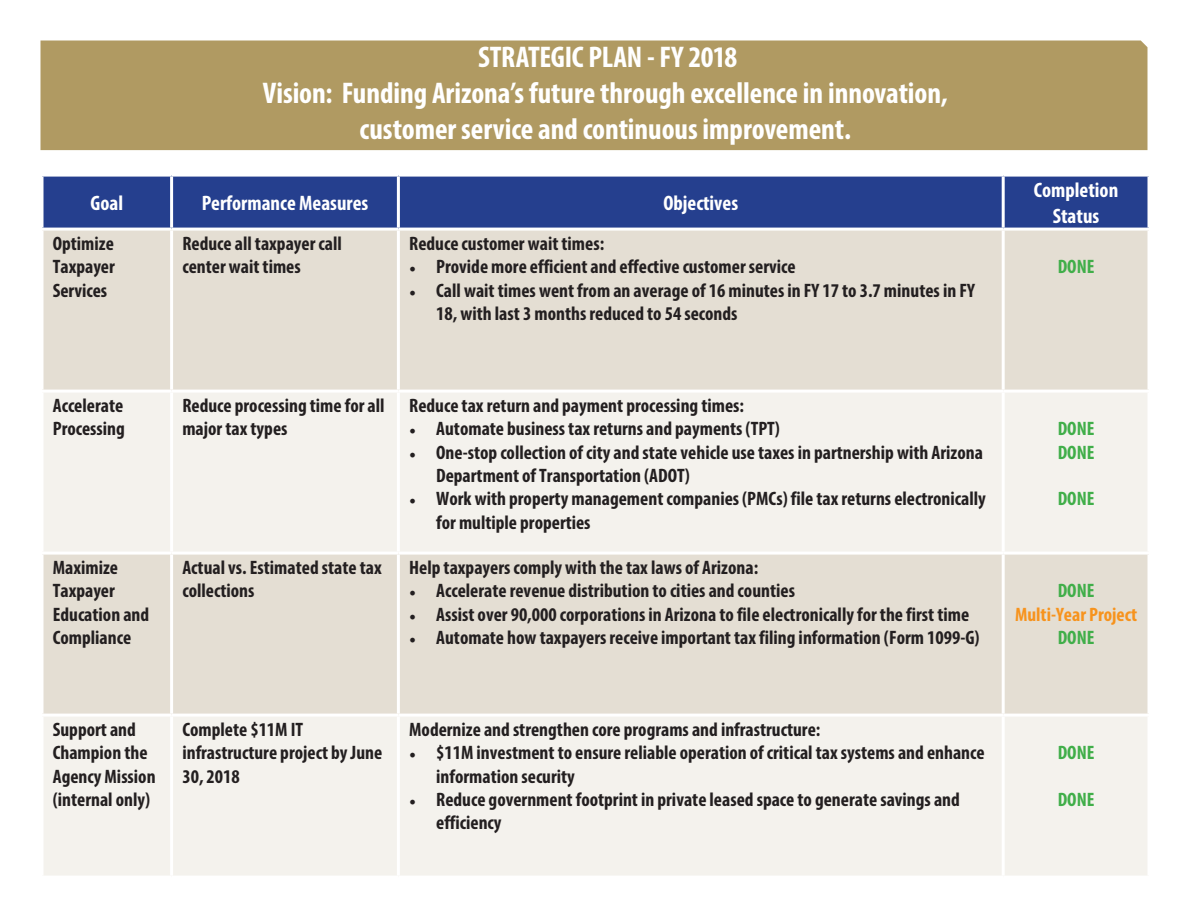
<style>
.page{position:relative;width:1188px;height:918px;background:#fff}
.page>*{position:absolute;margin:0;border:0;box-sizing:border-box;transform-origin:0 0}
.t1{font:700 condensed 30px/36px "Myriad Pro";letter-spacing:-.005em;color:#fff;text-align:center}
.t2{font:700 condensed 21px/25.2px "Myriad Pro";color:#fff;text-align:center}
.t3{font:700 condensed 19.5px/23.4px "Myriad Pro";color:#231f20}
.t4{font:700 condensed 19.5px/23.4px "Myriad Pro";color:#40ae49}
.t5{font:700 condensed 19.5px "Myriad Pro";color:#f7931d}
.s1{font-family:"Minion Pro";font-weight:400;font-stretch:normal;font-size:18px}
</style>
<div class="page">
<div style="left:44px;top:177px;width:1104px;height:51px;background:#253f8e"></div>
<div style="left:44px;top:231px;width:1104px;height:159px;background:#e4ded3"></div>
<div style="left:44px;top:393px;width:1103px;height:159px;background:#f4f2ed"></div>
<div style="left:44px;top:555px;width:1104px;height:159px;background:#e4ded3"></div>
<div style="left:44px;top:717px;width:1103px;height:159px;background:#f4f2ed"></div>
<svg style="left:42px;top:177px;width:2px;height:51px"></svg>
<hr style="left:170px;top:177px;width:3px;height:51px;background:#fff">
<hr style="left:397px;top:177px;width:3px;height:51px;background:#fff">
<hr style="left:1002px;top:177px;width:3px;height:51px;background:#fff">
<svg style="left:42px;top:231px;width:2px;height:159px"></svg>
<hr style="left:170px;top:231px;width:3px;height:159px;background:#fff">
<hr style="left:397px;top:231px;width:3px;height:159px;background:#fff">
<hr style="left:1002px;top:231px;width:3px;height:159px;background:#fff">
<hr style="left:170px;top:393px;width:3px;height:159px;background:#fff">
<hr style="left:397px;top:393px;width:3px;height:159px;background:#fff">
<hr style="left:1002px;top:393px;width:3px;height:159px;background:#fff">
<svg style="left:42px;top:555px;width:2px;height:159px"></svg>
<hr style="left:170px;top:555px;width:3px;height:159px;background:#fff">
<hr style="left:397px;top:555px;width:3px;height:159px;background:#fff">
<hr style="left:1002px;top:555px;width:3px;height:159px;background:#fff">
<hr style="left:170px;top:717px;width:3px;height:159px;background:#fff">
<hr style="left:397px;top:717px;width:3px;height:159px;background:#fff">
<hr style="left:1002px;top:717px;width:3px;height:159px;background:#fff">
<div style="left:40px;top:40px;width:1108px;height:110px;background:#b09a62"></div>
<h1 class="t1" style="left:263px;top:39px;width:686px">STRATEGIC PLAN - FY 2018<br>Vision: Funding Arizona’s future through excellence in innovation, customer service and continuous improvement.</h1>
<p class="t2" style="left:91px;top:190px;width:34px">Goal</p>
<p class="t2" style="left:202px;top:190px;width:168px">Performance Measures</p>
<p class="t2" style="left:663px;top:190px;width:76px">Objectives</p>
<p class="t3" style="left:53px;top:231px;width:64px;text-align:justify">Optimize Taxpayer Services</p>
<p class="t3" style="left:182px;top:231px;width:161px">Reduce all taxpayer call center wait times</p>
<p class="t3" style="left:409px;top:231px;width:197px">Reduce customer wait times:</p>
<p class="t3" style="left:409px;top:255px;width:388px"><span class="s1">•</span> Provide more efficient and effective customer service</p>
<p class="t3" style="left:436px;top:278px;width:540px;text-indent:-27px"><span class="s1">•</span> Call wait times went from an average of 16 minutes in FY 17 to 3.7 minutes in FY<br>18, with last 3 months reduced to 54 seconds</p>
<p class="t2" style="left:1034px;top:177px;width:86px">Completion<br>Status</p>
<p class="t4" style="left:1058px;top:255px;width:38px">DONE</p>
<p class="t3" style="left:53px;top:393px;width:74px">Accelerate<br>Processing</p>
<p class="t3" style="left:182px;top:393px;width:204px">Reduce processing time for all major tax types</p>
<p class="t3" style="left:409px;top:393px;width:336px">Reduce tax return and payment processing times:</p>
<p class="t3" style="left:409px;top:417px;width:372px"><span class="s1">•</span> Automate business tax returns and payments (TPT)</p>
<p class="t3" style="left:436px;top:440px;width:548px;text-indent:-27px"><span class="s1">•</span> One-stop collection of city and state vehicle use taxes in partnership with Arizona<br>Department of Transportation (ADOT)</p>
<p class="t3" style="left:436px;top:487px;width:551px;text-indent:-27px"><span class="s1">•</span> Work with property management companies (PMCs) file tax returns electronically for multiple properties</p>
<p class="t3" style="left:53px;top:555px;width:98px">Maximize<br>Taxpayer<br>Education and<br>Compliance</p>
<p class="t3" style="left:182px;top:555px;width:201px">Actual vs. Estimated state tax collections</p>
<p class="t3" style="left:409px;top:555px;width:351px">Help taxpayers comply with the tax laws of Arizona:</p>
<p class="t3" style="left:409px;top:579px;width:387px"><span class="s1">•</span> Accelerate revenue distribution to cities and counties</p>
<p class="t3" style="left:409px;top:602px;width:562px"><span class="s1">•</span> Assist over 90,000 corporations in Arizona to file electronically for the first time</p>
<p class="t3" style="left:409px;top:625px;width:572px"><span class="s1">•</span> Automate how taxpayers receive important tax filing information (Form 1099-G)</p>
<p class="t3" style="left:53px;top:717px;width:104px">Support and<br>Champion the<br>Agency Mission (internal only)</p>
<p class="t3" style="left:182px;top:717px;width:201px">Complete $11M IT infrastructure project by June<br>30, 2018</p>
<p class="t3" style="left:409px;top:717px;width:413px">Modernize and strengthen core programs and infrastructure:</p>
<p class="t3" style="left:436px;top:741px;width:550px;text-indent:-27px"><span class="s1">•</span> $11M investment to ensure reliable operation of critical tax systems and enhance information security</p>
<p class="t3" style="left:436px;top:787px;width:525px;text-indent:-27px"><span class="s1">•</span> Reduce government footprint in private leased space to generate savings and efficiency</p>
<p class="t4" style="left:1058px;top:417px;width:38px">DONE<br>DONE</p>
<p class="t4" style="left:1058px;top:487px;width:38px">DONE</p>
<p class="t4" style="left:1058px;top:579px;width:38px">DONE</p>
<p class="t5" style="left:1015px;top:602px;width:124px">Multi-Year Project</p>
<p class="t4" style="left:1058px;top:625px;width:38px">DONE</p>
<p class="t4" style="left:1058px;top:741px;width:38px">DONE</p>
<p class="t4" style="left:1058px;top:787px;width:38px">DONE</p>
</div>
